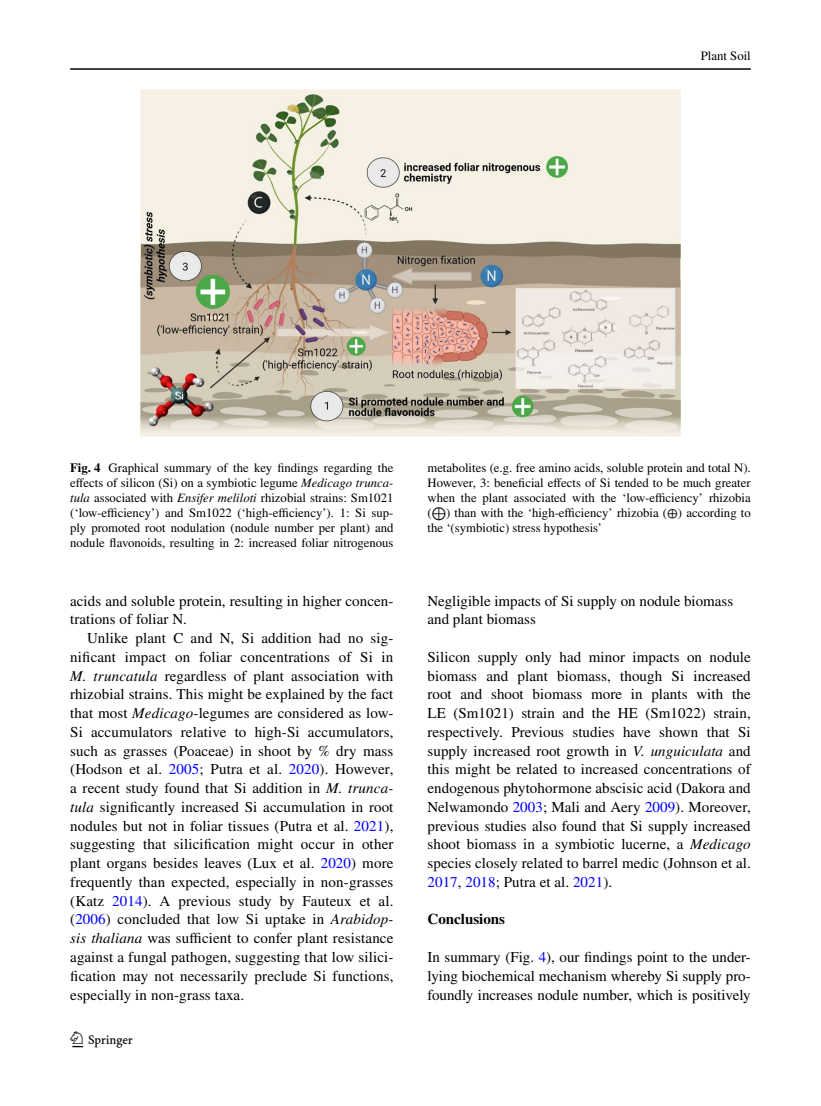
<style>
.page{position:relative;width:821px;height:1106px;background:#fff}
.page>*{position:absolute;margin:0;border:0;box-sizing:border-box;transform-origin:0 0}
.t1{font:22.5px "Springnew Regular 2";color:#000}
.t2{font:15px/18.8px "STIX";letter-spacing:.005em;color:#000;text-align:justify}
.t3{font:700 15px "STIX";color:#000}
.t4{font:12.75px/15px "STIX";color:#000;text-align:justify}
.s1{font-weight:700}
.s2{font-style:italic}
.s3{color:#00f}
</style>
<div class="page">
<hr style="left:70px;top:68px;width:680px;height:2px;background:#000">
<img style="left:140px;top:89px;width:540px;height:348px">
<p class="t4" style="left:701px;top:49px;width:51px">Plant Soil</p>
<p class="t4" style="left:70px;top:461px;width:325px"><span class="s1">Fig. 4</span> Graphical summary of the key findings regarding the effects of silicon (Si) on a symbiotic legume <span class="s2">Medicago trunca&shy;tula</span> associated with <span class="s2">Ensifer meliloti</span> rhizobial strains: Sm1021 (‘low-efficiency’) and Sm1022 (‘high-efficiency’). 1: Si sup&shy;ply promoted root nodulation (nodule number per plant) and nodule flavonoids, resulting in 2: increased foliar nitrogenous</p>
<p class="t4" style="left:427px;top:461px;width:325px">metabolites (e.g. free amino acids, soluble protein and total N).<br>However, 3: beneficial effects of Si tended to be much greater when the plant associated with the ‘low-efficiency’ rhizobia (⨁) than with the ‘high-efficiency’ rhizobia (⊕) according to the ‘(symbiotic) stress hypothesis’</p>
<p class="t2" style="left:70px;top:592px;width:325px">acids and soluble protein, resulting in higher concen&shy;trations of foliar N.</p>
<p class="t2" style="left:70px;top:629px;width:325px;text-indent:17px">Unlike plant C and N, Si addition had no sig&shy;nificant impact on foliar concentrations of Si in <span class="s2">M. truncatula</span> regardless of plant association with rhizobial strains. This might be explained by the fact that most <span class="s2">Medicago</span>-legumes are considered as low-Si accumulators relative to high-Si accumulators, such as grasses (Poaceae) in shoot by % dry mass (Hodson et al. <span class="s3">2005</span>; Putra et al. <span class="s3">2020</span>). However, a recent study found that Si addition in <span class="s2">M. trunca&shy;tula</span> significantly increased Si accumulation in root nodules but not in foliar tissues (Putra et al. <span class="s3">2021</span>), suggesting that silicification might occur in other plant organs besides leaves (Lux et al. <span class="s3">2020</span>) more frequently than expected, especially in non-grasses (Katz <span class="s3">2014</span>). A previous study by Fauteux et al. (<span class="s3">2006</span>) concluded that low Si uptake in <span class="s2">Arabidop&shy;sis thaliana</span> was sufficient to confer plant resistance against a fungal pathogen, suggesting that low silici&shy;fication may not necessarily preclude Si functions, especially in non-grass taxa.</p>
<h1 class="t1" style="left:72px;top:1031px;width:62px">1 3</h1>
<p class="t2" style="left:427px;top:592px;width:307px">Negligible impacts of Si supply on nodule biomass and plant biomass</p>
<p class="t2" style="left:427px;top:648px;width:325px">Silicon supply only had minor impacts on nodule biomass and plant biomass, though Si increased root and shoot biomass more in plants with the LE (Sm1021) strain and the HE (Sm1022) strain, respectively. Previous studies have shown that Si supply increased root growth in <span class="s2">V. unguiculata</span> and this might be related to increased concentrations of endogenous phytohormone abscisic acid (Dakora and Nelwamondo <span class="s3">2003</span>; Mali and Aery <span class="s3">2009</span>). Moreover, previous studies also found that Si supply increased shoot biomass in a symbiotic lucerne, a <span class="s2">Medicago </span>species closely related to barrel medic (Johnson et al.<br><span class="s3">2017</span>, <span class="s3">2018</span>; Putra et al. <span class="s3">2021</span>).</p>
<p class="t3" style="left:427px;top:910px;width:79px">Conclusions</p>
<p class="t2" style="left:427px;top:948px;width:325px">In summary (Fig. <span class="s3">4</span>), our findings point to the under&shy;lying biochemical mechanism whereby Si supply pro&shy;foundly increases nodule number, which is positively</p>
</div>
